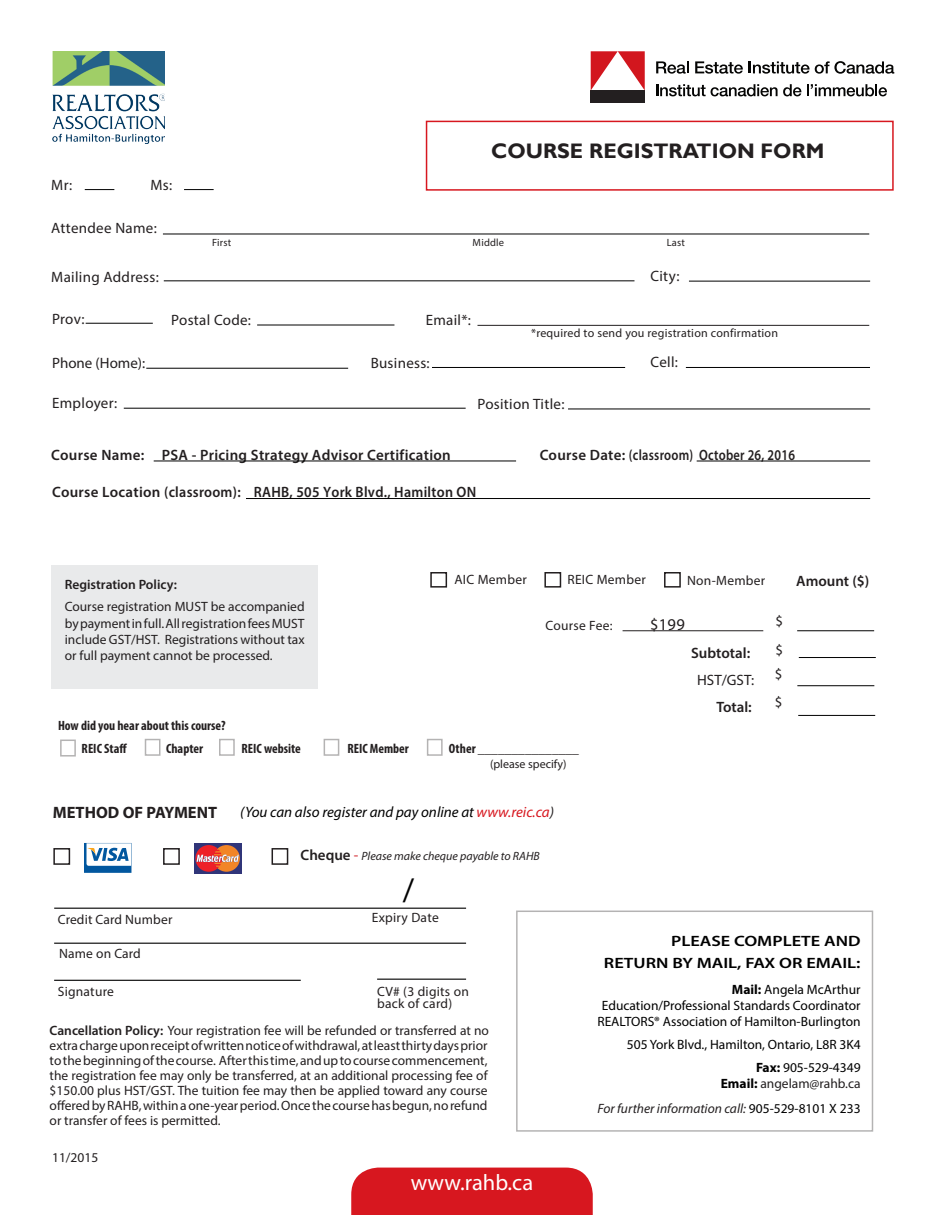
<style>
.page{position:relative;width:945px;height:1215px;background:#fff}
.page>*{position:absolute;margin:0;border:0;box-sizing:border-box;transform-origin:0 0}
.t1{font:33px "Myriad Pro";color:#000}
.t2{font:22.5px "Myriad Pro";color:#fff}
.t3{font:700 21px "Gill Sans";color:#231f20}
.t4{font:700 16.5px "Myriad Pro";color:#231f20}
.t5{font:16.5px "Myriad Pro";color:#231f20}
.t6{font:600 15px "Myriad Pro";letter-spacing:.02em;color:#231f20}
.t7{font:15px "Myriad Pro";letter-spacing:.02em;color:#231f20}
.t8{font:italic 15px "Myriad Pro";color:#000}
.t9{font:600 15px "Myriad Pro";color:#000;scale:1.22 1}
.t10{font:15px "Myriad Pro";color:#231f20}
.t11{font:600 15px "Myriad Pro";color:#231f20}
.t12{font:13.5px/15px "Myriad Pro";color:#231f20;text-align:justify}
.t13{font:13.5px/16.2px "Myriad Pro";color:#000;text-align:right}
.t14{font:700 condensed 13.5px "Myriad Pro";color:#231f20}
.t15{font:13.5px/12px "Myriad Pro";letter-spacing:.02em;color:#231f20}
.t16{font:italic 13.5px "Myriad Pro";color:#231f20}
.t17{font:600 13.5px "Myriad Pro";color:#231f20}
.t18{font:12px "Myriad Pro";letter-spacing:.02em;color:#231f20}
.t19{font:italic 12px "Myriad Pro";color:#231f20}
.t20{font:12px "Myriad Pro";color:#231f20}
.t21{font:10.5px "Myriad Pro";letter-spacing:.02em;color:#231f20}
.s1{color:#d7171f}
.s2{color:#231f20}
.s3{color:#fff}
.s4{font-weight:600;font-style:normal;font-size:15px}
.s5{font-style:normal;font-size:15px;color:#d1232a}
.s6{font-weight:600}
.s7{font-weight:700}
.s8{font-weight:700;color:#000}
.s9{color:#000}
.s10{font-style:normal;color:#000}
</style>
<div class="page">
<div style="left:351px;top:1168px;width:242px;height:47px;background:#d7171f"></div>
<div style="left:426px;top:121px;width:468px;height:70px;border:2px solid #d7171f"></div>
<div style="left:51px;top:565px;width:267px;height:123px;background:#e9eaeb"></div>
<div style="left:591px;top:91px;width:54px;height:12px;background:#231f20"></div>
<svg style="left:591px;top:51px;width:54px;height:40px"></svg>
<svg style="left:656px;top:61px;width:33px;height:13px"></svg>
<svg style="left:695px;top:61px;width:48px;height:13px"></svg>
<svg style="left:749px;top:61px;width:145px;height:13px"></svg>
<svg style="left:656px;top:84px;width:231px;height:12px"></svg>
<hr style="left:164px;top:280px;width:470px;height:1px;background:#000">
<hr style="left:689px;top:281px;width:181px;height:1px;background:#000">
<hr style="left:124px;top:408px;width:342px;height:1px;background:#000">
<hr style="left:568px;top:409px;width:302px;height:1px;background:#000">
<svg style="left:85px;top:189px;width:29px;height:1px"></svg>
<hr style="left:184px;top:189px;width:30px;height:1px;background:#000">
<hr style="left:163px;top:234px;width:706px;height:1px;background:#000">
<hr style="left:86px;top:323px;width:67px;height:1px;background:#000">
<hr style="left:257px;top:325px;width:137px;height:1px;background:#000">
<hr style="left:477px;top:325px;width:392px;height:1px;background:#231f20">
<hr style="left:146px;top:368px;width:202px;height:1px;background:#000">
<hr style="left:432px;top:367px;width:193px;height:1px;background:#000">
<hr style="left:686px;top:367px;width:184px;height:1px;background:#000">
<hr style="left:154px;top:461px;width:362px;height:1px;background:#000">
<hr style="left:246px;top:498px;width:624px;height:1px;background:#000">
<hr style="left:54px;top:908px;width:412px;height:1px;background:#000">
<hr style="left:54px;top:980px;width:247px;height:1px;background:#000">
<hr style="left:54px;top:943px;width:412px;height:1px;background:#000">
<div style="left:53px;top:848px;width:17px;height:17px;border:2px solid #231f20"></div>
<div style="left:84px;top:843px;width:47px;height:30px;background:#01579f;border:4px solid #01579f"></div>
<svg style="left:86px;top:843px;width:45px;height:23px"></svg>
<div style="left:163px;top:848px;width:17px;height:17px;border:2px solid #231f20"></div>
<div style="left:194px;top:843px;width:48px;height:30px;background:#303579"></div>
<svg style="left:195px;top:845px;width:44px;height:27px"></svg>
<div style="left:272px;top:848px;width:16px;height:17px;border:2px solid #231f20"></div>
<hr style="left:697px;top:461px;width:173px;height:1px;background:#000">
<img style="left:52px;top:51px;width:112px;height:93px">
<hr style="left:377px;top:979px;width:89px;height:1px;background:#000">
<div style="left:430px;top:572px;width:17px;height:16px;border:2px solid #231f20"></div>
<div style="left:544px;top:572px;width:17px;height:16px;border:2px solid #231f20"></div>
<div style="left:664px;top:572px;width:17px;height:16px;border:2px solid #231f20"></div>
<hr style="left:798px;top:715px;width:77px;height:1px;background:#000">
<hr style="left:799px;top:657px;width:77px;height:1px;background:#000">
<hr style="left:797px;top:685px;width:77px;height:1px;background:#000">
<hr style="left:623px;top:630px;width:140px;height:1px;background:#231f20">
<hr style="left:797px;top:630px;width:77px;height:1px;background:#000">
<p class="t7" style="left:51px;top:176px;width:22px">Mr:</p>
<p class="t7" style="left:151px;top:176px;width:23px">Ms:</p>
<p class="t7" style="left:51px;top:218px;width:107px">Attendee Name:</p>
<p class="t3" style="left:491px;top:138px;width:335px">COURSE REGISTRATION FORM</p>
<p class="t21" style="left:212px;top:236px;width:21px">First</p>
<p class="t21" style="left:473px;top:236px;width:33px">Middle</p>
<p class="t21" style="left:667px;top:236px;width:20px">Last</p>
<p class="t7" style="left:51px;top:267px;width:109px">Mailing Address:</p>
<p class="t7" style="left:651px;top:267px;width:30px">City:</p>
<p class="t7" style="left:52px;top:310px;width:34px">Prov:</p>
<p class="t7" style="left:171px;top:311px;width:81px">Postal Code:</p>
<p class="t7" style="left:426px;top:311px;width:47px">Email*:</p>
<p class="t18" style="left:531px;top:326px;width:248px">*required to send you registration confirmation</p>
<p class="t10" style="left:52px;top:353px;width:95px">Phone (Home):</p>
<p class="t7" style="left:371px;top:354px;width:61px">Business:</p>
<p class="t7" style="left:651px;top:352px;width:29px">Cell:</p>
<p class="t7" style="left:52px;top:394px;width:67px">Employer:</p>
<p class="t7" style="left:477px;top:394px;width:88px">Position Title:</p>
<p class="t6" style="left:51px;top:445px;width:401px">Course Name: PSA - Pricing Strategy Advisor Certification</p>
<p class="t6" style="left:52px;top:483px;width:426px">Course Location (classroom): RAHB, 505 York Blvd., Hamilton ON</p>
<p class="t6" style="left:540px;top:445px;width:257px">Course Date: (classroom) October 26, 2016</p>
<p class="t17" style="left:65px;top:575px;width:114px">Registration Policy:</p>
<p class="t12" style="left:65px;top:599px;width:241px;line-height:16.2px">Course registration MUST be accompanied by payment in full. All registration fees MUST include GST/HST. Registrations without tax or full payment cannot be processed.</p>
<p class="t15" style="left:454px;top:573px;width:74px">AIC Member</p>
<p class="t15" style="left:568px;top:573px;width:80px">REIC Member</p>
<p class="t15" style="left:687px;top:574px;width:80px">Non-Member</p>
<p class="t6" style="left:796px;top:572px;width:75px">Amount ($)</p>
<p class="t15" style="left:546px;top:619px;width:69px">Course Fee:</p>
<p class="t5" style="left:650px;top:614px;width:36px">$199</p>
<p class="t7" style="left:776px;top:612px;width:9px">$</p>
<p class="t11" style="left:691px;top:643px;width:61px">Subtotal:</p>
<p class="t7" style="left:775px;top:641px;width:9px">$</p>
<p class="t7" style="left:697px;top:671px;width:59px">HST/GST:</p>
<p class="t7" style="left:775px;top:665px;width:9px">$</p>
<p class="t6" style="left:716px;top:697px;width:37px">Total:</p>
<p class="t7" style="left:775px;top:692px;width:9px">$</p>
<p class="t14" style="left:58px;top:717px;width:169px">How did you hear about this course?</p>
<p class="t14" style="left:82px;top:740px;width:47px">REIC Staff</p>
<p class="t14" style="left:166px;top:740px;width:39px">Chapter</p>
<p class="t14" style="left:242px;top:740px;width:61px">REIC website</p>
<p class="t14" style="left:347px;top:740px;width:63px">REIC Member</p>
<p class="t14" style="left:449px;top:740px;width:132px">Other _______________</p>
<p class="t20" style="left:490px;top:756px;width:78px">(please specify)</p>
<p class="t4" style="left:53px;top:802px;width:166px">METHOD OF PAYMENT</p>
<p class="t8" style="left:240px;top:802px;width:388px">(You can also register and pay online at <span class="s1">www.reic.ca</span><span class="s2">)</span><span class="s3">www.reic.ca</span></p>
<p class="t19" style="left:301px;top:849px;width:241px"><span class="s4">Cheque</span> <span class="s5">-</span> Please make cheque payable to RAHB</p>
<p class="t12" style="left:58px;top:912px;width:116px">Credit Card Number</p>
<p class="t12" style="left:59px;top:945px;width:83px">Name on Card</p>
<p class="t15" style="left:58px;top:986px;width:58px">Signature</p>
<p class="t1" style="left:403px;top:870px;width:13px">/</p>
<p class="t15" style="left:372px;top:912px;width:69px">Expiry Date</p>
<p class="t15" style="left:377px;top:985px;width:93px">CV# (3 digits on back of card)</p>
<p class="t12" style="left:50px;top:1023px;width:441px"><span class="s6">Cancellation Policy:</span> Your registration fee will be refunded or transferred at no extra charge upon receipt of written notice of withdrawal, at least thirty days prior to the beginning of the course. After this time, and up to course commencement, the registration fee may only be transferred, at an additional processing fee of $150.00 plus HST/GST. The tuition fee may then be applied toward any course offered by RAHB, within a one-year period. Once the course has begun, no refund or transfer of fees is permitted.</p>
<p class="t12" style="left:52px;top:1149px;width:48px">11/2015</p>
<p class="t2" style="left:411px;top:1169px;width:124px">www.rahb.ca</p>
<p class="t9" style="left:671px;top:931px;width:157px">PLEASE COMPLETE AND</p>
<p class="t9" style="left:604px;top:953px;width:212px">RETURN BY MAIL, FAX OR EMAIL:</p>
<p class="t13" style="left:597px;top:981px;width:265px"><span class="s7">Mail:</span> Angela McArthur<br>Education/Professional Standards Coordinator<br>REALTORS® Association of Hamilton-Burlington</p>
<p class="t13" style="left:627px;top:1036px;width:235px">505 York Blvd., Hamilton, Ontario, L8R 3K4</p>
<p class="t12" style="left:721px;top:1059px;width:141px;line-height:16.2px;text-align:right"><span class="s8">Fax:</span> <span class="s9">905-529-4349<br></span><span class="s8">Email:</span> angelam@rahb.ca</p>
<p class="t16" style="left:597px;top:1100px;width:265px">For further information call: <span class="s10">905-529-8101 X 233</span></p>
</div>
